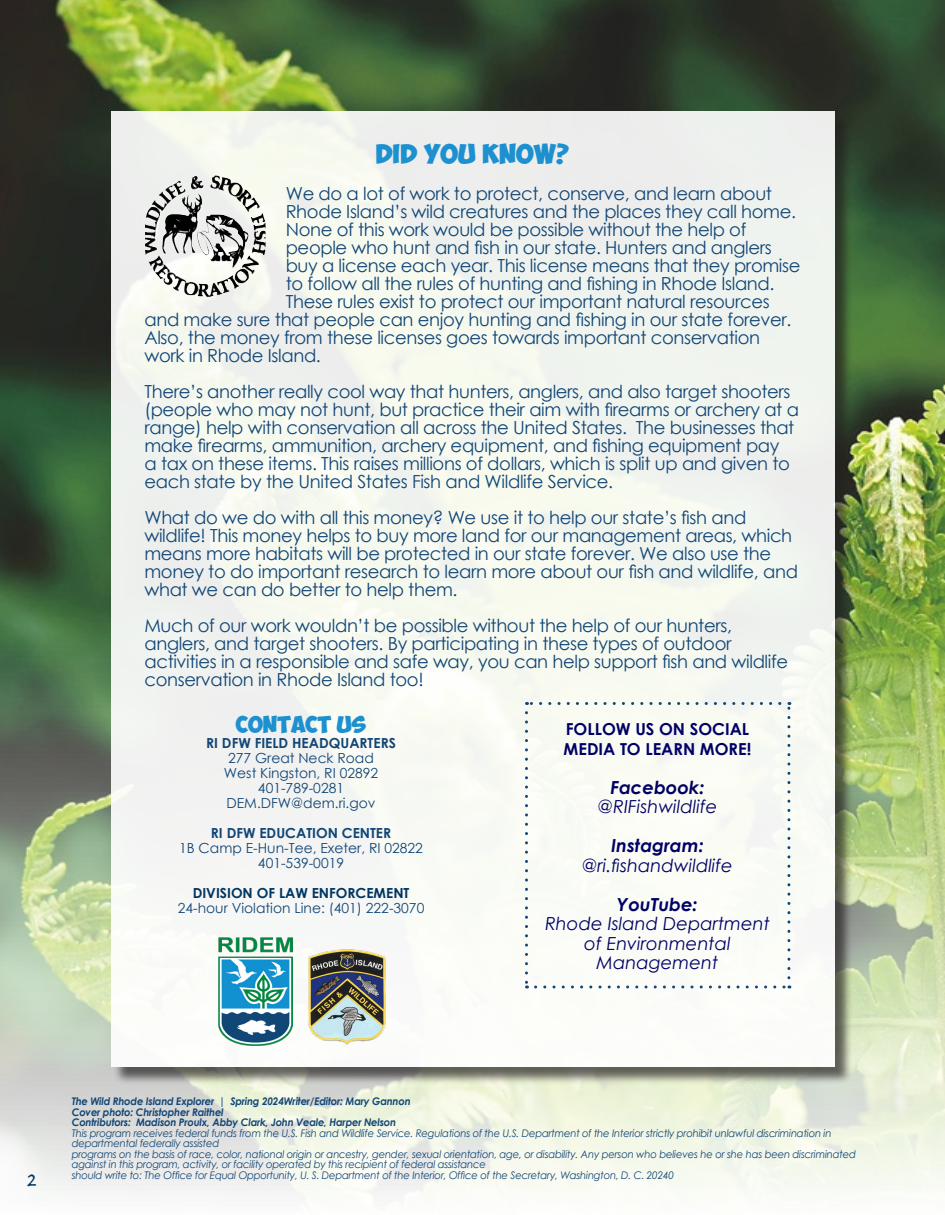
<style>
.page{position:relative;width:945px;height:1215px;background:#fff}
.page>*{position:absolute;margin:0;border:0;box-sizing:border-box;transform-origin:0 0}
.t1{font:21px "Ink Journal";color:#003562}
.t2{font:700 19.5px "Obelix Pro";color:#1d90d0}
.t3{font:18px/18px "Century Gothic";letter-spacing:-.02em;color:#114676}
.t4{font:italic 18px/19.5px "Century Gothic";color:#006;text-align:center}
.t5{font:italic 700 18px "Century Gothic";color:#006}
.t6{font:700 16.5px/19.5px "Century Gothic";color:#006}
.t7{font:700 16.5px "Obelix Pro";color:#1d90d0}
.t8{font:13.8px "Century Gothic";color:#114676}
.t9{font:700 13.8px "Century Gothic";color:#114676}
.t10{font:700 13.8px "Century Gothic";color:#003562}
.t11{font:italic 10.5px/10.5px "Century Gothic";letter-spacing:-.02em;color:#114676;scale:.96 1}
.t12{font:italic 700 10.5px "Century Gothic";letter-spacing:-.02em;color:#114676;scale:.96 1}
</style>
<div class="page">
<img style="left:0;top:0;width:945px;height:1191px">
<div style="left:113px;top:113px;width:740px;height:972px;background:#231f20;opacity:.75"></div>
<div style="left:111px;top:111px;width:723px;height:955px;background:#f6f8ef"></div>
<img style="left:145px;top:176px;width:115px;height:61px">
<img style="left:219px;top:938px;width:74px;height:108px">
<img style="left:302px;top:948px;width:90px;height:105px">
<svg style="left:525px;top:713px;width:3px;height:275px"></svg>
<svg style="left:536px;top:986px;width:254px;height:2px"></svg>
<svg style="left:787px;top:702px;width:3px;height:276px"></svg>
<svg style="left:526px;top:702px;width:254px;height:3px"></svg>
<p class="t2" style="left:376px;top:146px;width:195px">DID YOU KNOW?</p>
<p class="t3" style="left:286px;top:185px;width:488px">We do a lot of work to protect, conserve, and learn about</p>
<p class="t3" style="left:286px;top:203px;width:512px">Rhode Island’s wild creatures and the places they call home.</p>
<p class="t3" style="left:286px;top:221px;width:462px">None of this work would be possible without the help of</p>
<p class="t3" style="left:286px;top:239px;width:488px">people who hunt and fish in our state. Hunters and anglers</p>
<p class="t3" style="left:286px;top:257px;width:516px">buy a license each year. This license means that they promise</p>
<p class="t3" style="left:286px;top:275px;width:490px">to follow all the rules of hunting and fishing in Rhode Island.</p>
<p class="t3" style="left:286px;top:293px;width:486px">These rules exist to protect our important natural resources</p>
<p class="t3" style="left:144px;top:311px;width:649px">and make sure that people can enjoy hunting and fishing in our state forever.</p>
<p class="t3" style="left:144px;top:329px;width:617px">Also, the money from these licenses goes towards important conservation</p>
<p class="t3" style="left:144px;top:347px;width:178px">work in Rhode Island.</p>
<p class="t3" style="left:144px;top:383px;width:656px">There’s another really cool way that hunters, anglers, and also target shooters (people who may not hunt, but practice their aim with firearms or archery at a range) help with conservation all across the United States. The businesses that make firearms, ammunition, archery equipment, and fishing equipment pay<br>a tax on these items. This raises millions of dollars, which is split up and given to each state by the United States Fish and Wildlife Service.</p>
<p class="t3" style="left:144px;top:509px;width:655px">What do we do with all this money? We use it to help our state’s fish and wildlife! This money helps to buy more land for our management areas, which means more habitats will be protected in our state forever. We also use the money to do important research to learn more about our fish and wildlife, and what we can do better to help them.</p>
<p class="t3" style="left:144px;top:617px;width:645px">Much of our work wouldn’t be possible without the help of our hunters, anglers, and target shooters. By participating in these types of outdoor activities in a responsible and safe way, you can help support fish and wildlife conservation in Rhode Island too!</p>
<p class="t7" style="left:236px;top:718px;width:132px">CONTACT US</p>
<p class="t9" style="left:206px;top:733px;width:191px">RI DFW FIELD HEADQUARTERS</p>
<p class="t8" style="left:228px;top:749px;width:147px">277 Great Neck Road</p>
<p class="t8" style="left:224px;top:764px;width:156px">West Kingston, RI 02892</p>
<p class="t8" style="left:258px;top:779px;width:88px">401-789-0281</p>
<p class="t8" style="left:227px;top:794px;width:151px">DEM.DFW@dem.ri.gov</p>
<p class="t9" style="left:211px;top:823px;width:182px">RI DFW EDUCATION CENTER</p>
<p class="t8" style="left:179px;top:839px;width:245px">1B Camp E-Hun-Tee, Exeter, RI 02822</p>
<p class="t8" style="left:258px;top:854px;width:88px">401-539-0019</p>
<p class="t10" style="left:193px;top:883px;width:218px">DIVISION OF LAW ENFORCEMENT</p>
<p class="t8" style="left:178px;top:899px;width:248px">24-hour Violation Line: (401) 222-3070</p>
<p class="t6" style="left:564px;top:719px;width:189px">FOLLOW US ON SOCIAL<br>MEDIA TO LEARN MORE!</p>
<p class="t5" style="left:610px;top:774px;width:95px">Facebook:</p>
<p class="t4" style="left:597px;top:797px;width:121px">@RIFishwildlife</p>
<p class="t5" style="left:611px;top:832px;width:94px">Instagram:</p>
<p class="t4" style="left:582px;top:855px;width:152px">@ri.fishandwildlife</p>
<p class="t5" style="left:617px;top:891px;width:82px">YouTube:</p>
<p class="t4" style="left:545px;top:914px;width:226px">Rhode Island Department of Environmental<br>Management</p>
<p class="t1" style="left:27px;top:1166px;width:11px">2</p>
<p class="t12" style="left:72px;top:1093px;width:355px">The Wild Rhode Island Explorer | Spring 2024Writer/Editor: Mary Gannon</p>
<p class="t12" style="left:72px;top:1104px;width:160px">Cover photo: Christopher Raithel</p>
<p class="t12" style="left:72px;top:1114px;width:340px">Contributors: Madison Proulx, Abby Clark, John Veale, Harper Nelson</p>
<p class="t11" style="left:72px;top:1127px;width:793px">This program receives federal funds from the U.S. Fish and Wildlife Service. Regulations of the U.S. Department of the Interior strictly prohibit unlawful discrimination in departmental federally assisted</p>
<p class="t11" style="left:72px;top:1148px;width:818px">programs on the basis of race, color, national origin or ancestry, gender, sexual orientation, age, or disability. Any person who believes he or she has been discriminated against in this program, activity, or facility operated by this recipient of federal assistance</p>
<p class="t11" style="left:72px;top:1169px;width:629px">should write to: The Office for Equal Opportunity, U. S. Department of the Interior, Office of the Secretary, Washington, D. C. 20240</p>
</div>
